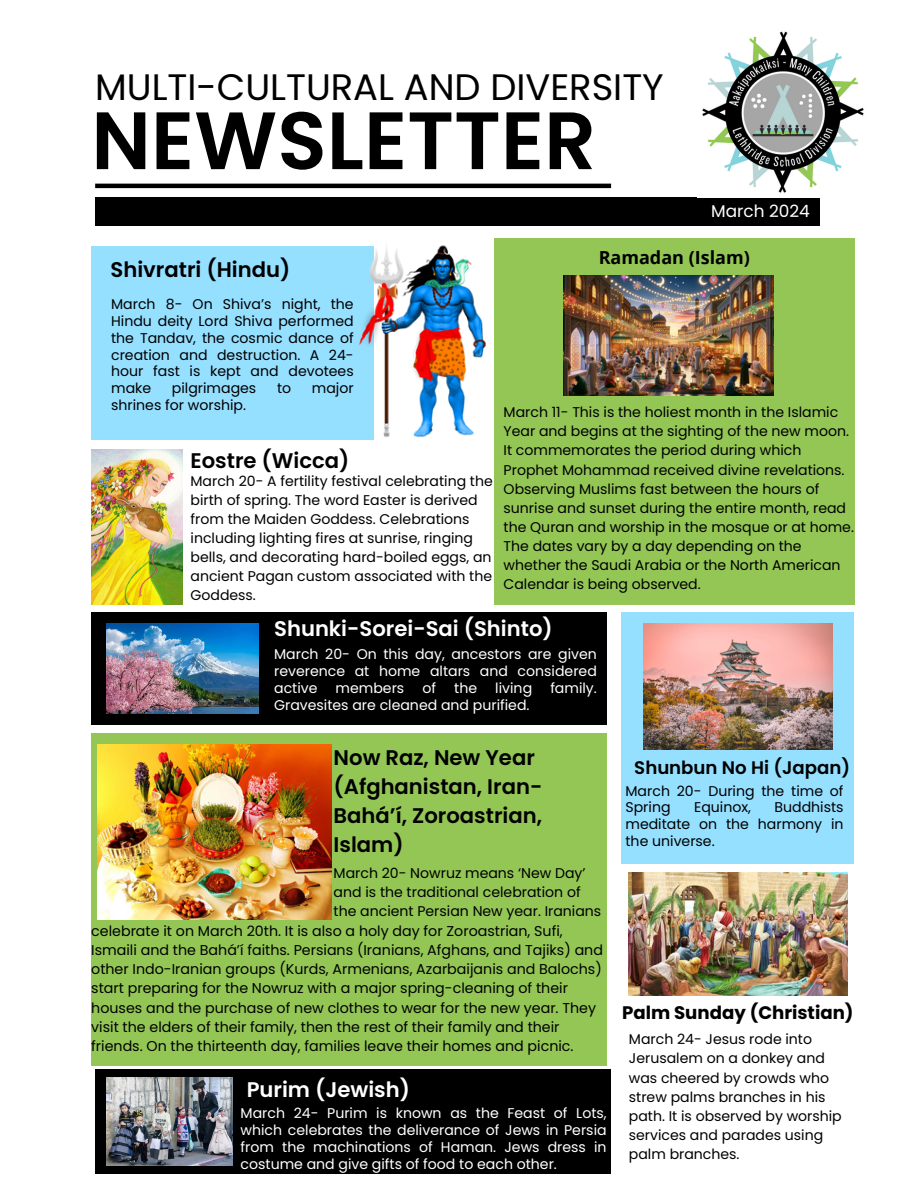
<style>
.page{position:relative;width:918px;height:1188px;background:#fff}
.page>*{position:absolute;margin:0;border:0;box-sizing:border-box;transform-origin:0 0}
.t1{font:600 81.15px "Poppins";color:#000}
.t2{font:36.9px "Poppins";color:#000}
.t3{font:600 21.15px/29.2px "Poppins";color:#000}
.t4{font:600 21.15px "Poppins";color:#fff}
.t5{font:700 18.15px "Poppins";color:#000}
.t6{font:600 18.15px "Poppins";color:#000}
.t7{font:700 18px "Open Sans";color:#000}
.t8{font:16.95px "Poppins";color:#fff}
.t9{font:14.25px/19.2px "Poppins";color:#000}
.t10{font:14.1px/19.2px "Poppins";color:#000}
.t11{font:14.1px/16.8px "Poppins";color:#fff;text-align:justify}
</style>
<div class="page">
<hr style="left:95px;top:184px;width:516px;height:4px;background:#000">
<div style="left:91px;top:247px;width:283px;height:193px;background:#95dfff"></div>
<div style="left:95px;top:197px;width:725px;height:29px;background:#000"></div>
<img style="left:702px;top:31px;width:162px;height:162px">
<img style="left:332px;top:245px;width:154px;height:193px">
<div style="left:494px;top:238px;width:360px;height:367px;background:#93c655"></div>
<img style="left:563px;top:276px;width:211px;height:120px">
<img style="left:92px;top:449px;width:91px;height:155px">
<div style="left:91px;top:613px;width:516px;height:112px;background:#000"></div>
<img style="left:107px;top:624px;width:152px;height:90px">
<div style="left:621px;top:613px;width:233px;height:251px;background:#95dfff"></div>
<img style="left:643px;top:624px;width:189px;height:126px">
<div style="left:91px;top:733px;width:515px;height:333px;background:#93c655"></div>
<img style="left:97px;top:744px;width:234px;height:176px">
<img style="left:629px;top:873px;width:218px;height:122px">
<div style="left:95px;top:1069px;width:516px;height:105px;background:#000"></div>
<img style="left:106px;top:1077px;width:126px;height:88px">
<h2 class="t2" style="left:95px;top:61px;width:570px">MULTI-CULTURAL AND DIVERSITY</h2>
<h1 class="t1" style="left:91px;top:84px;width:506px">NEWSLETTER</h1>
<p class="t8" style="left:711px;top:199px;width:100px">March 2024</p>
<h3 class="t3" style="left:111px;top:255px;width:181px">Shivratri (Hindu)</h3>
<h3 class="t7" style="left:599px;top:245px;width:153px">Ramadan (Islam)</h3>
<p class="t10" style="left:111px;top:295px;width:244px;line-height:17px;text-align:justify">March 8- On Shiva’s night, the Hindu deity Lord Shiva performed the Tandav, the cosmic dance of creation and destruction. A 24- hour fast is kept and devotees make</p>
<p class="t10" style="left:172px;top:379px;width:86px">pilgrimages</p>
<p class="t10" style="left:277px;top:379px;width:16px">to</p>
<p class="t10" style="left:312px;top:379px;width:43px">major</p>
<p class="t10" style="left:111px;top:396px;width:136px">shrines for worship.</p>
<p class="t10" style="left:504px;top:403px;width:352px">March 11- This is the holiest month in the Islamic Year and begins at the sighting of the new moon.<br>It commemorates the period during which Prophet Mohammad received divine revelations.<br>Observing Muslims fast between the hours of sunrise and sunset during the entire month, read the Quran and worship in the mosque or at home.<br>The dates vary by a day depending on the whether the Saudi Arabia or the North American Calendar is being observed.</p>
<p class="t3" style="left:191px;top:446px;width:160px">Eostre (Wicca)</p>
<h3 class="t10" style="left:191px;top:471px;width:304px">March 20- A fertility festival celebrating the birth of spring. The word Easter is derived from the Maiden Goddess. Celebrations including lighting fires at sunrise, ringing bells, and decorating hard-boiled eggs, an ancient Pagan custom associated with the Goddess.</h3>
<p class="t4" style="left:274px;top:614px;width:280px">Shunki-Sorei-Sai (Shinto)</p>
<p class="t11" style="left:274px;top:646px;width:324px">March 20- On this day, ancestors are given reverence at home altars and considered active</p>
<p class="t11" style="left:336px;top:679px;width:70px">members</p>
<p class="t11" style="left:422px;top:679px;width:15px">of</p>
<p class="t11" style="left:454px;top:679px;width:24px">the</p>
<p class="t11" style="left:495px;top:679px;width:38px">living</p>
<p class="t11" style="left:550px;top:679px;width:48px">family.</p>
<p class="t11" style="left:274px;top:696px;width:257px">Gravesites are cleaned and purified.</p>
<p class="t3" style="left:334px;top:743px;width:210px">Now Raz, New Year (Afghanistan, Iran-<br>Baháʼí, Zoroastrian,<br>Islam)</p>
<p class="t10" style="left:334px;top:864px;width:269px">March 20- Nowruz means ‘New Day’ and is the traditional celebration of the ancient Persian New year. Iranians</p>
<p class="t9" style="left:91px;top:921px;width:513px">celebrate it on March 20th. It is also a holy day for Zoroastrian, Sufi, Ismaili and the Baháʼí faiths. Persians (Iranians, Afghans, and Tajiks) and other Indo-Iranian groups (Kurds, Armenians, Azarbaijanis and Balochs) start preparing for the Nowruz with a major spring-cleaning of their houses and the purchase of new clothes to wear for the new year. They visit the elders of their family, then the rest of their family and their friends. On the thirteenth day, families leave their homes and picnic.</p>
<h4 class="t4" style="left:247px;top:1074px;width:165px">Purim (Jewish)</h4>
<p class="t11" style="left:241px;top:1105px;width:368px">March 24- Purim is known as the Feast of Lots, which celebrates the deliverance of Jews in Persia from the machinations of Haman. Jews dress in costume and give gifts of food to each other.</p>
<p class="t6" style="left:634px;top:755px;width:218px">Shunbun No Hi (Japan)</p>
<h3 class="t10" style="left:626px;top:782px;width:220px;line-height:16.8px">March 20- During the time of<br>Spring</h3>
<h3 class="t10" style="left:626px;top:799px;width:220px;line-height:16.8px;text-align:justify;text-indent:149px">Buddhists meditate on the harmony in the universe.</h3>
<h3 class="t10" style="left:694px;top:798px;width:58px">Equinox,</h3>
<h4 class="t5" style="left:622px;top:1000px;width:233px">Palm Sunday (Christian)</h4>
<p class="t10" style="left:629px;top:1030px;width:214px">March 24- Jesus rode into<br>Jerusalem on a donkey and was cheered by crowds who strew palms branches in his path. It is observed by worship services and parades using palm branches.</p>
</div>
